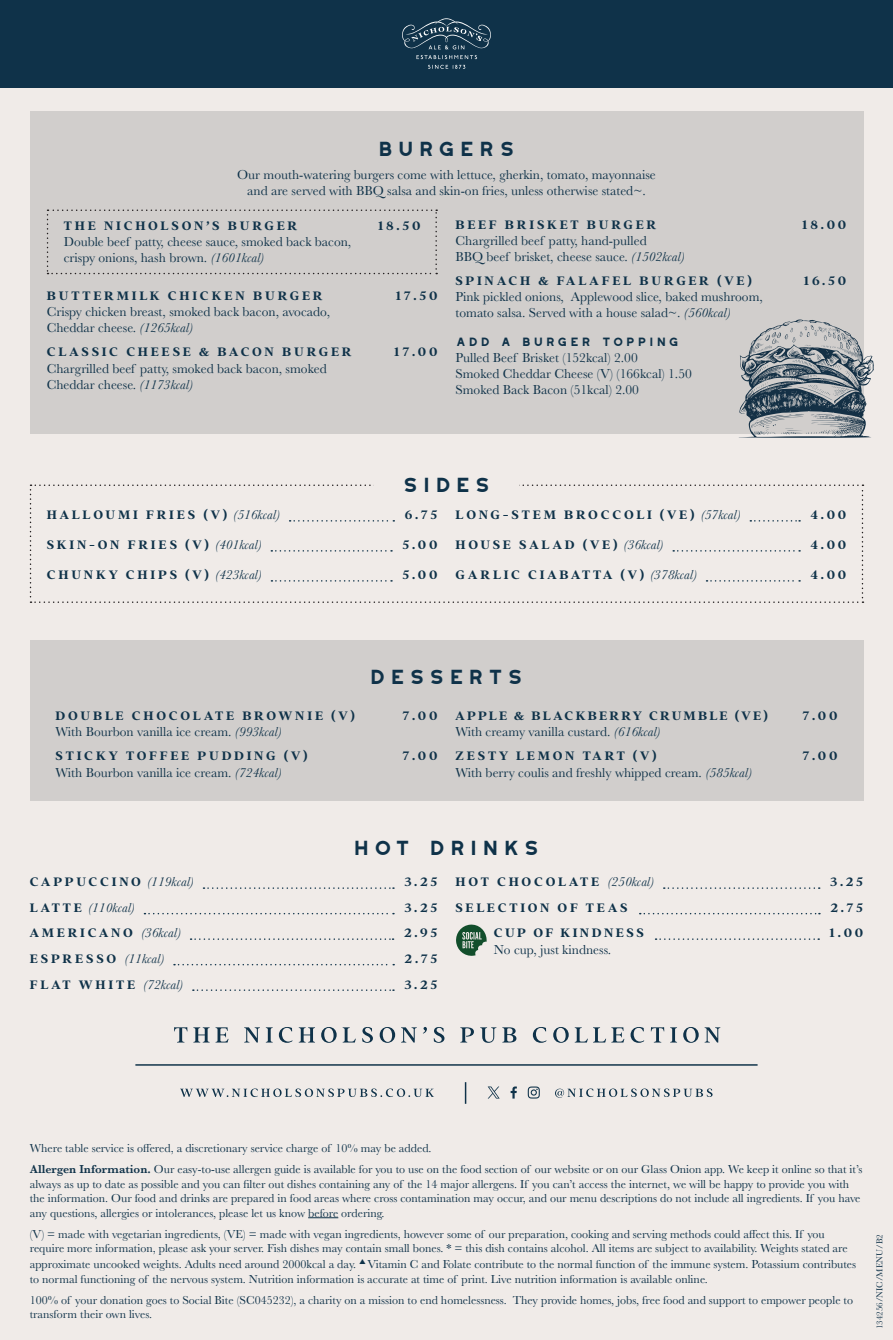
<style>
.page{position:relative;width:893px;height:1340px;background:#fff}
.page>*{position:absolute;margin:0;border:0;box-sizing:border-box;transform-origin:0 0}
.t1{font:700 25.5px "Westmount";letter-spacing:.1em;color:#0f3249}
.t2{font:700 25.5px "Westmount";letter-spacing:.08em;color:#0f3249}
.t3{font:700 15px "Westmount";letter-spacing:.1em;color:#0f3249}
.t4{font:13.5px/16.2px "Baskerville";color:#0f3249}
.t5{font:700 13.5px "Addington CF";letter-spacing:.2em;color:#0f3249}
.t6{font:700 13.5px "Addington CF";letter-spacing:.16em;color:#0f3249}
.t7{font:italic 13.5px "Baskerville";color:#0f3249}
.t8{font:700 13.5px "Addington CF";letter-spacing:.18em;color:#0f3249}
.t9{font:12px/14.4px "Baskerville";color:#0f3249}
.t10{font:9px "Baskerville";color:#0f3249}
.s1{font-style:italic}
.s2{font-family:"Baskerville";font-weight:400;font-style:italic}
.s3{font-family:"Addington CF";font-weight:700}
.s4{font-family:"Addington CF";font-weight:700;font-style:normal}
.s5{font-weight:600}
</style>
<div class="page">
<div style="left:0;top:0;width:893px;height:1339px;background:#f0ebe8"></div>
<hr style="left:308px;top:1217px;width:30px;height:1px;background:#0f3249">
<svg style="left:30px;top:484px;width:833px;height:119px"></svg>
<div style="left:374px;top:475px;width:145px;height:18px;background:#f0ebe8"></div>
<hr style="left:135px;top:1064px;width:623px;height:1px;background:#0f3249">
<svg style="left:174px;top:1027px;width:546px;height:15px"></svg>
<svg style="left:180px;top:1082px;width:532px;height:21px"></svg>
<div style="left:30px;top:640px;width:833px;height:161px;background:#d1cecc"></div>
<svg style="left:203px;top:887px;width:191px;height:1px"></svg>
<svg style="left:144px;top:912px;width:250px;height:2px"></svg>
<svg style="left:191px;top:938px;width:203px;height:1px"></svg>
<svg style="left:174px;top:963px;width:220px;height:2px"></svg>
<svg style="left:193px;top:989px;width:201px;height:1px"></svg>
<svg style="left:664px;top:887px;width:156px;height:1px"></svg>
<svg style="left:640px;top:912px;width:180px;height:2px"></svg>
<svg style="left:656px;top:938px;width:163px;height:1px"></svg>
<svg style="left:456px;top:924px;width:31px;height:32px"></svg>
<div style="left:30px;top:111px;width:833px;height:322px;background:#d1cecc"></div>
<svg style="left:739px;top:319px;width:135px;height:119px"></svg>
<svg style="left:47px;top:209px;width:390px;height:65px"></svg>
<div style="left:0;top:0;width:893px;height:87px;background:#0f3249"></div>
<svg style="left:416px;top:55px;width:61px;height:4px"></svg>
<svg style="left:428px;top:65px;width:37px;height:4px"></svg>
<svg style="left:402px;top:18px;width:89px;height:31px"></svg>
<p class="t1" style="left:377px;top:135px;width:140px">BURGERS</p>
<p class="t4" style="left:237px;top:167px;width:420px;text-align:center">Our mouth-watering burgers come with lettuce, gherkin, tomato, mayonnaise and are served with BBQ salsa and skin-on fries, unless otherwise stated~.</p>
<p class="t5" style="left:64px;top:216px;width:235px">THE NICHOLSON’S BURGER</p>
<p class="t5" style="left:378px;top:216px;width:44px">18.50</p>
<p class="t4" style="left:64px;top:234px;width:289px">Double beef patty, cheese sauce, smoked back bacon, crispy onions, hash brown. <span class="s1">(1601kcal)</span></p>
<p class="t5" style="left:47px;top:286px;width:277px">BUTTERMILK CHICKEN BURGER</p>
<p class="t5" style="left:396px;top:286px;width:43px">17.50</p>
<p class="t4" style="left:47px;top:304px;width:285px">Crispy chicken breast, smoked back bacon, avocado,<br>Cheddar cheese. <span class="s1">(1265kcal)</span></p>
<p class="t5" style="left:47px;top:342px;width:306px">CLASSIC CHEESE &amp; BACON BURGER</p>
<p class="t5" style="left:394px;top:342px;width:45px">17.00</p>
<p class="t4" style="left:47px;top:360px;width:282px">Chargrilled beef patty, smoked back bacon, smoked<br>Cheddar cheese. <span class="s1">(1173kcal)</span></p>
<p class="t5" style="left:456px;top:214px;width:202px">BEEF BRISKET BURGER</p>
<p class="t5" style="left:802px;top:214px;width:45px">18.00</p>
<p class="t4" style="left:455px;top:232px;width:231px">Chargrilled beef patty, hand-pulled<br>BBQ beef brisket, cheese sauce. <span class="s1">(1502kcal)</span></p>
<p class="t5" style="left:456px;top:271px;width:298px">SPINACH &amp; FALAFEL BURGER (VE)</p>
<p class="t5" style="left:804px;top:271px;width:44px">16.50</p>
<p class="t4" style="left:455px;top:289px;width:309px">Pink pickled onions, Applewood slice, baked mushroom, tomato salsa. Served with a house salad~. <span class="s1">(560kcal)</span></p>
<p class="t3" style="left:455px;top:333px;width:225px">ADD A BURGER TOPPING</p>
<p class="t4" style="left:455px;top:350px;width:184px">Pulled Beef Brisket (152kcal) 2.00</p>
<p class="t4" style="left:455px;top:366px;width:238px">Smoked Cheddar Cheese (V) (166kcal) 1.50</p>
<p class="t4" style="left:455px;top:382px;width:185px">Smoked Back Bacon (51kcal) 2.00</p>
<p class="t1" style="left:401px;top:471px;width:91px">SIDES</p>
<p class="t5" style="left:47px;top:505px;width:235px">HALLOUMI FRIES (V) <span class="s2">(516kcal)</span></p>
<p class="t5" style="left:405px;top:505px;width:34px">6.75</p>
<p class="t5" style="left:47px;top:535px;width:216px">SKIN-ON FRIES (V) <span class="s2">(401kcal)</span></p>
<p class="t5" style="left:402px;top:535px;width:37px">5.00</p>
<p class="t5" style="left:47px;top:565px;width:217px">CHUNKY CHIPS (V) <span class="s2">(423kcal)</span></p>
<p class="t5" style="left:402px;top:565px;width:37px">5.00</p>
<p class="t5" style="left:456px;top:505px;width:287px">LONG-STEM BROCCOLI (VE) <span class="s2">(57kcal)</span></p>
<p class="t5" style="left:810px;top:505px;width:37px">4.00</p>
<p class="t5" style="left:456px;top:535px;width:210px">HOUSE SALAD (VE) <span class="s2">(36kcal)</span></p>
<p class="t5" style="left:810px;top:535px;width:37px">4.00</p>
<p class="t5" style="left:456px;top:565px;width:243px">GARLIC CIABATTA (V) <span class="s2">(378kcal)</span></p>
<p class="t5" style="left:810px;top:565px;width:37px">4.00</p>
<p class="t2" style="left:369px;top:663px;width:157px">DESSERTS</p>
<p class="t5" style="left:56px;top:706px;width:301px">DOUBLE CHOCOLATE BROWNIE (V)</p>
<p class="t5" style="left:402px;top:706px;width:37px">7.00</p>
<p class="t4" style="left:56px;top:720px;width:254px;line-height:24px">With Bourbon vanilla ice cream. <span class="s1">(993kcal)<br></span><span class="s3">STICKY TOFFEE PUDDING (V)</span></p>
<p class="t5" style="left:402px;top:746px;width:37px">7.00</p>
<p class="t4" style="left:56px;top:764px;width:228px">With Bourbon vanilla ice cream. <span class="s1">(724kcal)</span></p>
<p class="t6" style="left:456px;top:706px;width:314px">APPLE &amp; BLACKBERRY CRUMBLE (VE)</p>
<p class="t5" style="left:802px;top:706px;width:37px">7.00</p>
<p class="t4" style="left:455px;top:724px;width:207px">With creamy vanilla custard. <span class="s1">(616kcal)</span></p>
<p class="t5" style="left:456px;top:746px;width:203px">ZESTY LEMON TART (V)</p>
<p class="t5" style="left:802px;top:746px;width:37px">7.00</p>
<p class="t4" style="left:455px;top:764px;width:298px">With berry coulis and freshly whipped cream. <span class="s1">(585kcal)</span></p>
<p class="t1" style="left:353px;top:833px;width:189px">HOT DRINKS</p>
<p class="t5" style="left:30px;top:872px;width:166px">CAPPUCCINO <span class="s2">(119kcal)</span></p>
<p class="t5" style="left:404px;top:872px;width:35px">3.25</p>
<p class="t7" style="left:30px;top:898px;width:107px"><span class="s4">L AT T E</span> (110kcal)</p>
<p class="t5" style="left:404px;top:897px;width:35px">3.25</p>
<p class="t5" style="left:30px;top:923px;width:153px">AMERICANO <span class="s2">(36kcal)</span></p>
<p class="t5" style="left:404px;top:923px;width:35px">2.95</p>
<p class="t5" style="left:30px;top:948px;width:136px">ESPRESSO <span class="s2">(11kcal)</span></p>
<p class="t5" style="left:405px;top:948px;width:34px">2.75</p>
<p class="t5" style="left:30px;top:974px;width:155px">FLAT WHITE <span class="s2">(72kcal)</span></p>
<p class="t5" style="left:404px;top:974px;width:35px">3.25</p>
<p class="t5" style="left:456px;top:872px;width:200px">HOT CHOCOLATE <span class="s2">(250kcal)</span></p>
<p class="t5" style="left:830px;top:872px;width:35px">3.25</p>
<p class="t5" style="left:456px;top:897px;width:173px">SELECTION OF TEAS</p>
<p class="t5" style="left:830px;top:897px;width:34px">2.75</p>
<p class="t8" style="left:494px;top:923px;width:151px">CUP OF KINDNESS</p>
<p class="t5" style="left:830px;top:923px;width:35px">1.00</p>
<p class="t4" style="left:494px;top:941px;width:119px">No cup, just kindness.</p>
<p class="t9" style="left:30px;top:1141px;width:403px">Where table service is offered, a discretionary service charge of 10% may be added.</p>
<p class="t9" style="left:30px;top:1162px;width:834px"><span class="s5">Allergen Information.</span> Our easy-to-use allergen guide is available for you to use on the food section of our website or on our Glass Onion app. We keep it online so that it’s always as up to date as possible and you can filter out dishes containing any of the 14 major allergens. If you can’t access the internet, we will be happy to provide you with the information. Our food and drinks are prepared in food areas where cross contamination may occur, and our menu descriptions do not include all ingredients. If you have any questions, allergies or intolerances, please let us know before ordering.</p>
<p class="t9" style="left:30px;top:1226px;width:819px">(V) = made with vegetarian ingredients, (VE) = made with vegan ingredients, however some of our preparation, cooking and serving methods could affect this. If you require more information, please ask your server. Fish dishes may contain small bones. * = this dish contains alcohol. All items are subject to availability. Weights stated are</p>
<p class="t9" style="left:30px;top:1257px;width:828px">approximate uncooked weights. Adults need around 2000kcal a day. <sup>▲</sup> Vitamin C and Folate contribute to the normal function of the immune system. Potassium contributes to normal functioning of the nervous system. Nutrition information is accurate at time of print. Live nutrition information is available online.</p>
<p class="t9" style="left:30px;top:1292px;width:825px">100% of your donation goes to Social Bite (SC045232), a charity on a mission to end homelessness. They provide homes, jobs, free food and support to empower people to transform their own lives.</p>
<p class="t10" style="left:874px;top:1329px;width:97px;rotate:-90deg">134256/NIC/MENU/B2</p>
</div>
